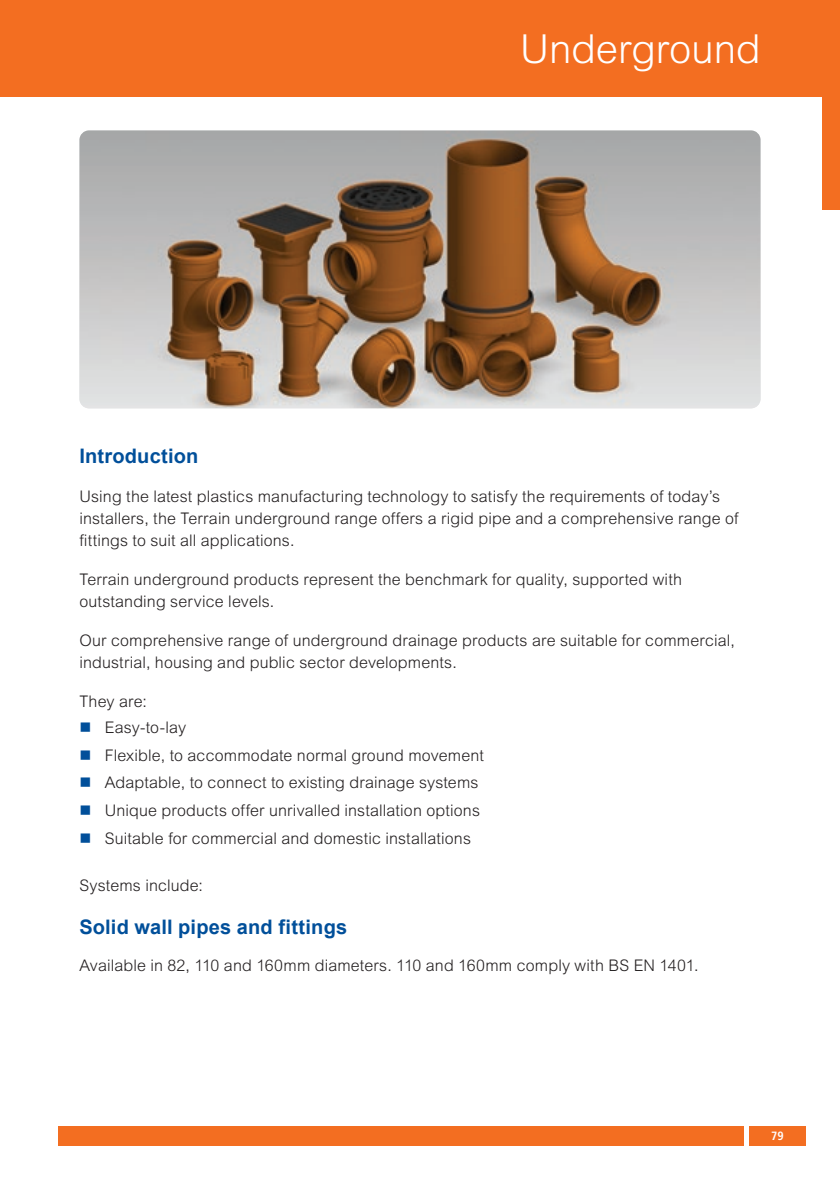
<style>
.page{position:relative;width:840px;height:1191px;background:#fff}
.page>*{position:absolute;margin:0;border:0;box-sizing:border-box;transform-origin:0 0}
.t1{font:300 40px "Arial MT Std";color:#fff}
.t2{font:700 20px "Arial";letter-spacing:.01em;color:#014f9a}
.t3{font:300 16px/22px "Arial MT Std";letter-spacing:.01em;color:#231f20}
.t4{font:700 condensed 12px "Frutiger LT Std";color:#fff}
.s1{color:#014f9a}
</style>
<div class="page">
<div style="left:58px;top:1125px;width:685px;height:20px;background:#f36e21"></div>
<div style="left:748px;top:1125px;width:57px;height:20px;background:#f36e21"></div>
<div style="left:822px;top:96px;width:17px;height:114px;background:#f36e21"></div>
<div style="left:0;top:0;width:839px;height:96px;background:#f36e21"></div>
<img style="left:79px;top:130px;width:681px;height:278px">
<h1 class="t1" style="left:520px;top:26px;width:242px">Underground</h1>
<p class="t2" style="left:79px;top:442px;width:120px">Introduction</p>
<p class="t3" style="left:79px;top:485px;width:660px">Using the latest plastics manufacturing technology to satisfy the requirements of today’s installers, the Terrain underground range offers a rigid pipe and a comprehensive range of fittings to suit all applications.</p>
<p class="t3" style="left:79px;top:568px;width:603px">Terrain underground products represent the benchmark for quality, supported with outstanding service levels.</p>
<p class="t3" style="left:79px;top:629px;width:656px">Our comprehensive range of underground drainage products are suitable for commercial, industrial, housing and public sector developments.</p>
<p class="t3" style="left:79px;top:690px;width:69px">They are:</p>
<p class="t3" style="left:79px;top:716px;width:108px"><span class="s1">■</span> Easy-to-lay</p>
<p class="t3" style="left:79px;top:744px;width:406px"><span class="s1">■</span> Flexible, to accommodate normal ground movement</p>
<p class="t3" style="left:79px;top:771px;width:400px"><span class="s1">■</span> Adaptable, to connect to existing drainage systems</p>
<p class="t3" style="left:79px;top:799px;width:402px"><span class="s1">■</span> Unique products offer unrivalled installation options</p>
<p class="t3" style="left:79px;top:827px;width:393px"><span class="s1">■</span> Suitable for commercial and domestic installations</p>
<p class="t3" style="left:79px;top:874px;width:125px">Systems include:</p>
<p class="t2" style="left:79px;top:913px;width:269px">Solid wall pipes and fittings</p>
<p class="t3" style="left:79px;top:954px;width:620px">Available in 82, 110 and 160mm diameters. 110 and 160mm comply with BS EN 1401.</p>
<p class="t4" style="left:770px;top:1128px;width:14px">79</p>
</div>
